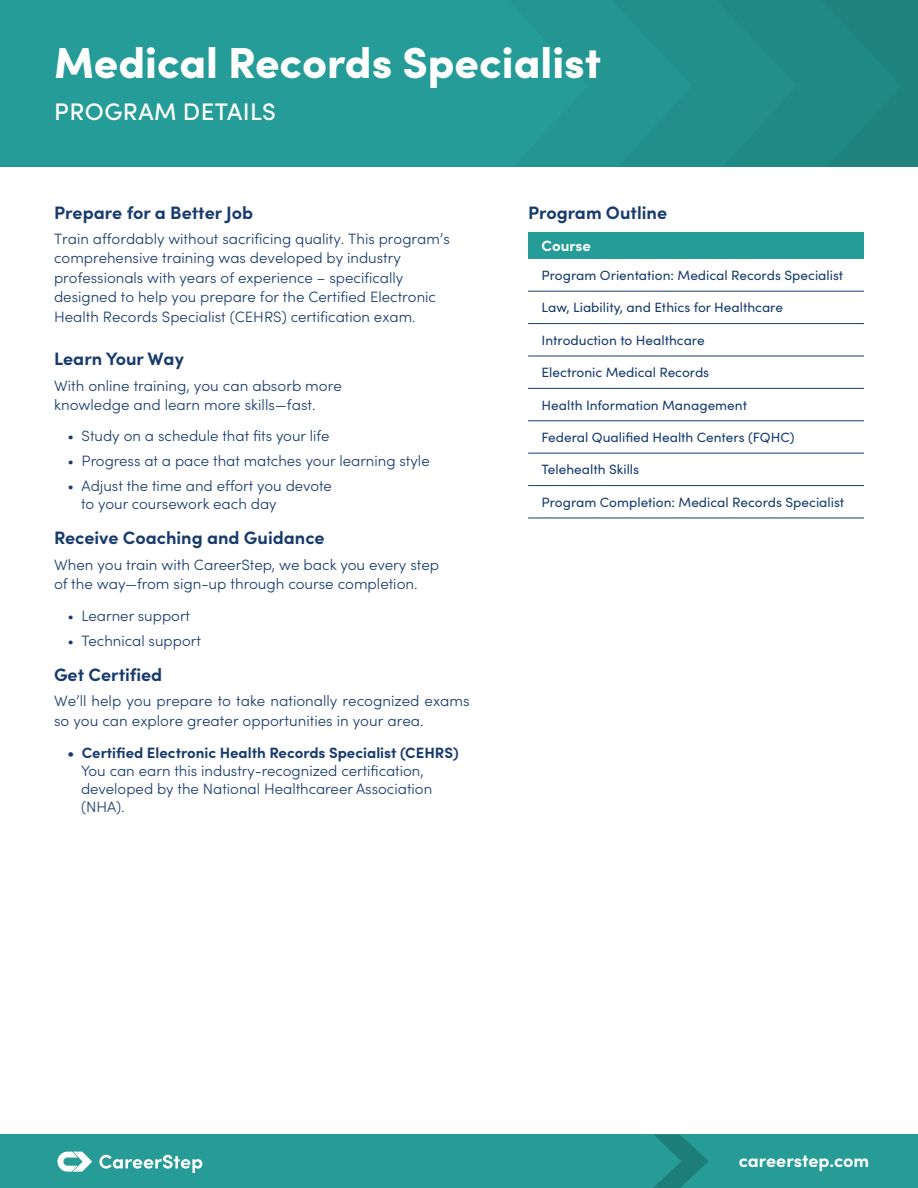
<style>
.page{position:relative;width:918px;height:1188px;background:#fff}
.page>*{position:absolute;margin:0;border:0;box-sizing:border-box;transform-origin:0 0}
.t1{font:900 43.5px "Sofia Pro";color:#fff}
.t2{font:500 24px "Sofia Pro";letter-spacing:.02em;color:#fff}
.t3{font:700 18px "Sofia Pro";color:#183b6e}
.t4{font:700 18px "Sofia Pro";letter-spacing:-.005em;color:#fff}
.t5{font:300 15px/18px "Sofia Pro";color:#183b6e}
.t6{font:300 15px/19.5px "Sofia Pro";color:#183b6e}
.t7{font:700 15px "Sofia Pro";color:#183b6e}
.t8{font:700 15px "Sofia Pro";color:#fff}
.t9{font:13.5px "Sofia Pro";color:#183b6e}
.s1{font-style:inherit}
</style>
<div class="page">
<div style="left:797px;top:0;width:105px;height:167px;background:#1f8984"></div>
<div style="left:692px;top:0;width:105px;height:167px;background:#228f8a"></div>
<div style="left:588px;top:0;width:104px;height:167px;background:#249591"></div>
<div style="left:0;top:0;width:588px;height:167px;background:#259c98"></div>
<div style="left:528px;top:232px;width:336px;height:27px;background:#259c98"></div>
<hr style="left:528px;top:291px;width:336px;height:1px;background:#183b6e">
<hr style="left:528px;top:323px;width:336px;height:1px;background:#183b6e">
<hr style="left:528px;top:356px;width:336px;height:1px;background:#183b6e">
<hr style="left:528px;top:388px;width:336px;height:1px;background:#183b6e">
<hr style="left:528px;top:420px;width:336px;height:1px;background:#183b6e">
<hr style="left:528px;top:453px;width:336px;height:1px;background:#183b6e">
<hr style="left:528px;top:485px;width:336px;height:1px;background:#183b6e">
<hr style="left:528px;top:518px;width:336px;height:1px;background:#183b6e">
<div style="left:0;top:1134px;width:918px;height:54px;background:#279c97"></div>
<svg style="left:653px;top:1134px;width:56px;height:54px"></svg>
<svg style="left:57px;top:1152px;width:35px;height:20px"></svg>
<svg style="left:99px;top:1155px;width:103px;height:18px"></svg>
<h1 class="t1" style="left:54px;top:29px;width:548px">Medical Records Specialist</h1>
<h2 class="t2" style="left:54px;top:94px;width:223px">PROGRAM DETAILS</h2>
<p class="t3" style="left:54px;top:198px;width:201px">Prepare for a Better Job</p>
<p class="t6" style="left:54px;top:228px;width:397px">Train affordably without sacrificing quality. This program’s comprehensive training was developed by industry professionals with years of experience – specifically designed to help you prepare for the Certified Electronic Health Records Specialist (CEHRS) certification exam<span class="s1">.</span></p>
<p class="t3" style="left:54px;top:345px;width:131px">Learn Your Way</p>
<p class="t5" style="left:54px;top:375px;width:289px;line-height:19.5px">With online training, you can absorb more knowledge and learn more skills—fast.</p>
<p class="t5" style="left:68px;top:426px;width:263px">• Study on a schedule that fits your life</p>
<p class="t5" style="left:68px;top:451px;width:364px">• Progress at a pace that matches your learning style</p>
<p class="t5" style="left:81px;top:475px;width:252px;text-indent:-14px">• Adjust the time and effort you devote to your coursework each day</p>
<p class="t3" style="left:54px;top:523px;width:272px">Receive Coaching and Guidance</p>
<p class="t5" style="left:54px;top:554px;width:387px;line-height:19.5px">When you train with CareerStep, we back you every step of the way—from sign-up through course completion.</p>
<p class="t5" style="left:68px;top:606px;width:124px">• Learner support</p>
<p class="t5" style="left:68px;top:631px;width:135px">• Technical support</p>
<p class="t3" style="left:54px;top:660px;width:110px">Get Certified</p>
<p class="t5" style="left:54px;top:689px;width:417px;line-height:20.7px">We’ll <span class="s1">help you</span> prepare to take nationally recognized exams so you can explore greater opportunities in your area.</p>
<p class="t7" style="left:68px;top:741px;width:393px">• Certified Electronic Health Records Specialist (CEHRS)</p>
<p class="t5" style="left:81px;top:761px;width:353px">You can earn this industry-recognized certification, developed by the National Healthcareer Association (NHA).</p>
<p class="t3" style="left:528px;top:198px;width:141px">Program Outline</p>
<p class="t8" style="left:542px;top:234px;width:51px">Course</p>
<p class="t9" style="left:542px;top:265px;width:303px">Program Orientation: Medical Records Specialist</p>
<p class="t9" style="left:542px;top:298px;width:243px">Law, Liability, and Ethics for Healthcare</p>
<p class="t9" style="left:542px;top:330px;width:165px">Introduction to Healthcare</p>
<p class="t9" style="left:542px;top:363px;width:169px">Electronic Medical Records</p>
<p class="t9" style="left:542px;top:395px;width:207px">Health Information Management</p>
<p class="t9" style="left:542px;top:427px;width:254px">Federal Qualified Health Centers (FQHC)</p>
<p class="t9" style="left:542px;top:460px;width:99px">Telehealth Skills</p>
<p class="t9" style="left:542px;top:492px;width:304px">Program Completion: Medical Records Specialist</p>
<p class="t4" style="left:739px;top:1147px;width:132px">careerstep.com</p>
</div>
